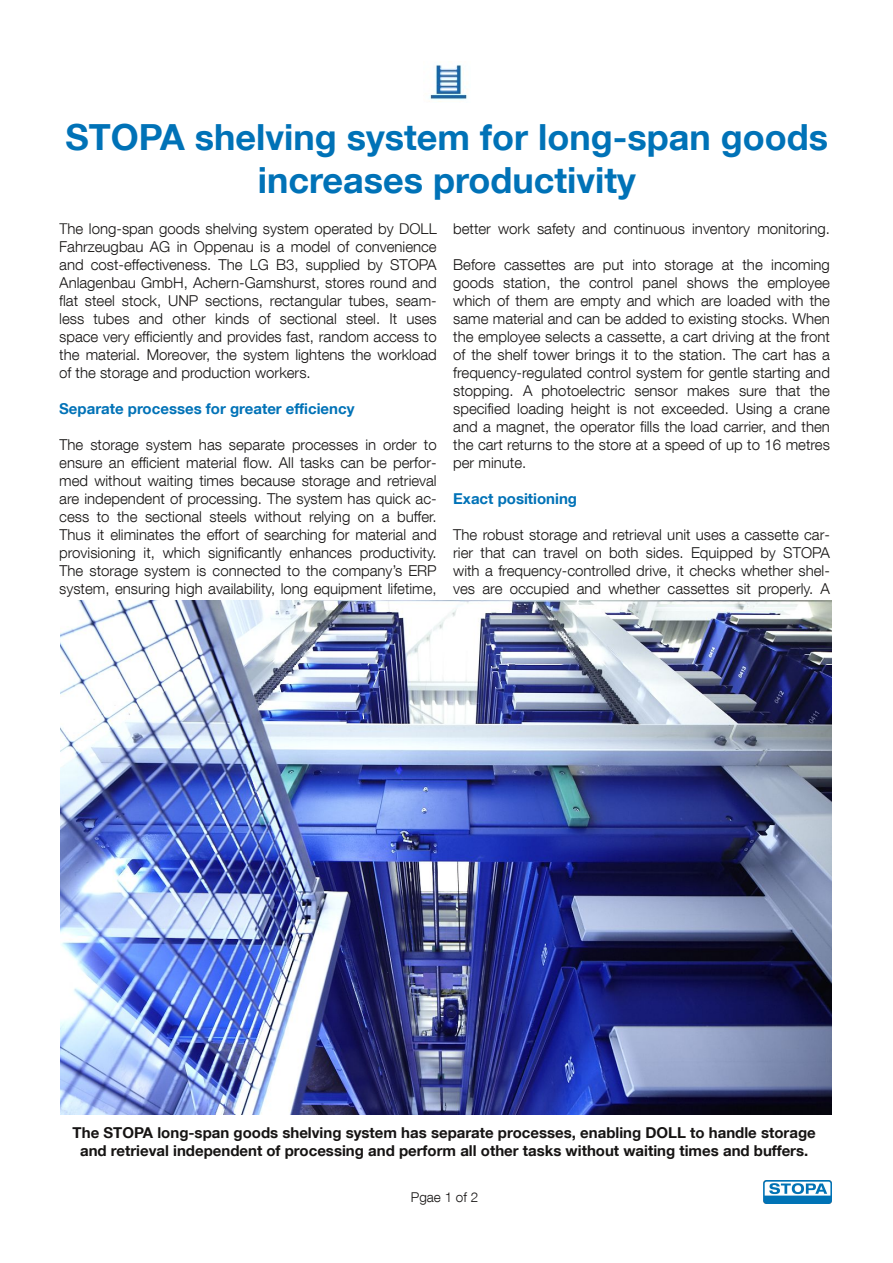
<style>
.page{position:relative;width:893px;height:1263px;background:#fff}
.page>*{position:absolute;margin:0;border:0;box-sizing:border-box;transform-origin:0 0}
.t1{font:700 36px/43.2px "Helvetica Neue LT Com";color:#0072b7;text-align:center}
.t2{font:300 15px/18px "Helvetica Neue LT Com";color:#161413;text-align:justify}
.t3{font:700 15px/18px "Helvetica Neue LT Com";color:#161413;text-align:center}
.t4{font:700 15px "Helvetica Neue LT Com";color:#0072b7}
.t5{font:300 13.5px "Helvetica Neue LT Com";color:#161413}
</style>
<div class="page">
<img style="left:764px;top:1180px;width:68px;height:23px">
<img style="left:429px;top:64px;width:39px;height:38px">
<img style="left:60px;top:600px;width:771px;height:514px">
<h1 class="t1" style="left:66px;top:120px;width:764px">STOPA shelving system for long-span goods increases productivity</h1>
<p class="t2" style="left:59px;top:222px;width:379px">The long-span goods shelving system operated by DOLL Fahrzeugbau AG in Oppenau is a model of convenience and cost-effectiveness. The LG B3, supplied by STOPA Anlagenbau GmbH, Achern-Gamshurst, stores round and flat steel stock, UNP sections, rectangular tubes, seam&shy;less tubes and other kinds of sectional steel. It uses space very efficiently and provides fast, random access to the material. Moreover, the system lightens the workload of the storage and production workers.</p>
<p class="t4" style="left:59px;top:403px;width:297px">Separate processes for greater efficiency</p>
<p class="t2" style="left:59px;top:438px;width:379px">The storage system has separate processes in order to ensure an efficient material flow. All tasks can be perfor&shy;med without waiting times because storage and retrieval are independent of processing. The system has quick ac&shy;cess to the sectional steels without relying on a buffer.<br>Thus it eliminates the effort of searching for material and provisioning it, which significantly enhances productivity.<br>The storage system is connected to the company’s ERP system, ensuring high availability, long equipment lifetime,</p>
<p class="t2" style="left:453px;top:222px;width:378px">better work safety and continuous inventory monitoring.</p>
<p class="t2" style="left:453px;top:258px;width:378px">Before cassettes are put into storage at the incoming goods station, the control panel shows the employee which of them are empty and which are loaded with the same material and can be added to existing stocks. When the employee selects a cassette, a cart driving at the front of the shelf tower brings it to the station. The cart has a frequency-regulated control system for gentle starting and stopping. A photoelectric sensor makes sure that the specified loading height is not exceeded. Using a crane and a magnet, the operator fills the load carrier, and then the cart returns to the store at a speed of up to 16 metres per minute.</p>
<p class="t4" style="left:453px;top:493px;width:125px">Exact positioning</p>
<p class="t2" style="left:453px;top:528px;width:378px">The robust storage and retrieval unit uses a cassette car&shy;rier that can travel on both sides. Equipped by STOPA with a frequency-controlled drive, it checks whether shel&shy;ves are occupied and whether cassettes sit properly. A</p>
<p class="t3" style="left:73px;top:1125px;width:745px">The STOPA long-span goods shelving system has separate processes, enabling DOLL to handle storage and retrieval independent of processing and perform all other tasks without waiting times and buffers.</p>
<p class="t5" style="left:411px;top:1193px;width:69px">Pgae 1 of 2</p>
</div>
